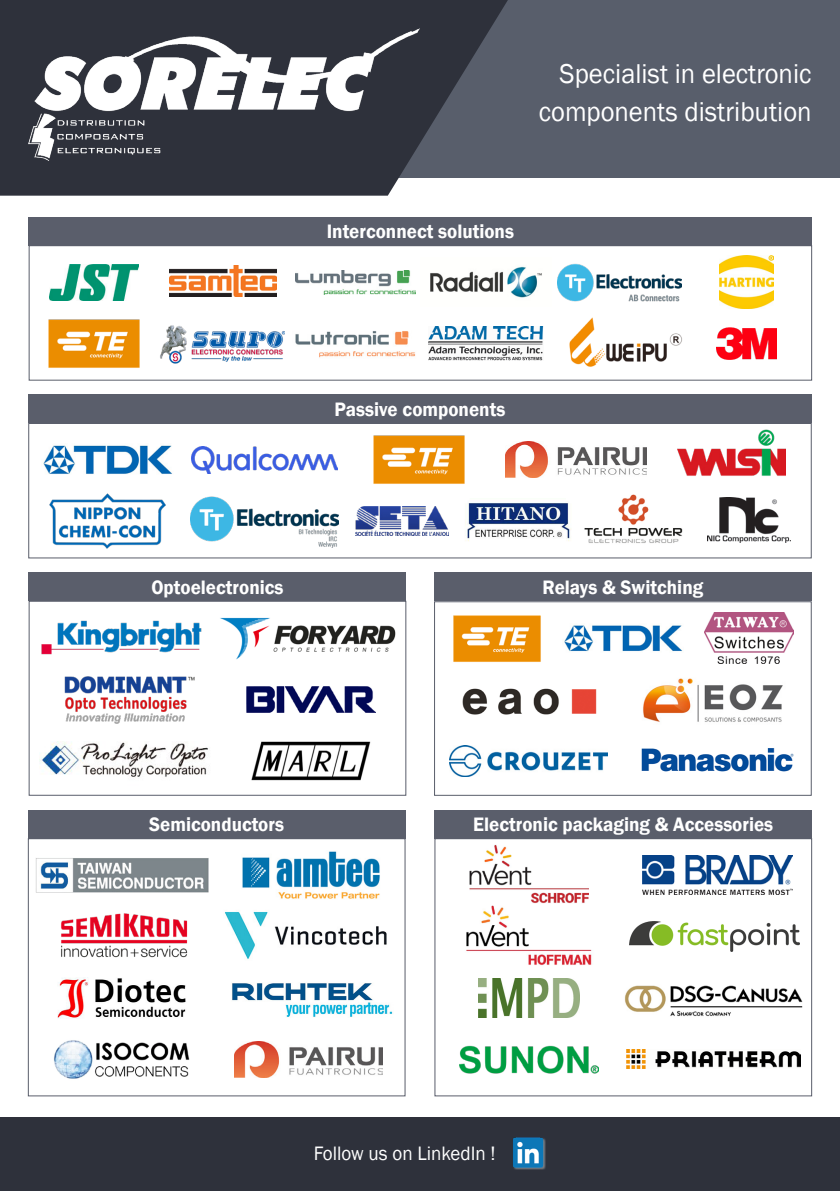
<style>
.page{position:relative;width:840px;height:1191px;background:#fff}
.page>*{position:absolute;margin:0;border:0;box-sizing:border-box;transform-origin:0 0}
.t1{font:28px "Franklin Gothic";color:#fff;scale:.95 1}
.t2{font:600 20px "Franklin Gothic";color:#fff;scale:.95 1}
.Texte_contenu_noir{font:20px "Franklin Gothic";color:#fff;scale:.95 1}
</style>
<div class="page">
<div style="left:0;top:0;width:839px;height:178px;background:#585e6b"></div>
<svg style="left:0;top:0;width:507px;height:196px;fill:#2e313b"></svg>
<img style="left:28px;top:28px;width:392px;height:132px">
<div style="left:0;top:1117px;width:839px;height:74px;background:#2e313b"></div>
<div style="left:512px;top:1137px;width:33px;height:32px;background:#9fa5a8;opacity:.75"></div>
<img style="left:512px;top:1137px;width:31px;height:31px">
<img style="left:49px;top:264px;width:90px;height:36px">
<div style="left:29px;top:217px;width:782px;height:28px;background:#5a5e6b"></div>
<img style="left:170px;top:265px;width:106px;height:31px">
<img style="left:48px;top:319px;width:92px;height:49px">
<img style="left:295px;top:270px;width:120px;height:24px">
<img style="left:160px;top:325px;width:124px;height:39px">
<img style="left:430px;top:266px;width:112px;height:32px">
<img style="left:719px;top:256px;width:54px;height:53px">
<img style="left:716px;top:328px;width:59px;height:31px">
<img style="left:569px;top:317px;width:112px;height:50px">
<img style="left:557px;top:263px;width:124px;height:39px">
<img style="left:41px;top:620px;width:161px;height:35px">
<img style="left:251px;top:741px;width:120px;height:40px">
<img style="left:246px;top:686px;width:129px;height:26px">
<img style="left:220px;top:617px;width:176px;height:43px">
<img style="left:64px;top:676px;width:131px;height:48px">
<img style="left:469px;top:845px;width:119px;height:59px">
<img style="left:642px;top:855px;width:149px;height:39px">
<img style="left:459px;top:1045px;width:139px;height:29px">
<img style="left:629px;top:921px;width:170px;height:31px">
<img style="left:478px;top:978px;width:101px;height:39px">
<div style="left:29px;top:245px;width:782px;height:135px;border:1px solid #5a5e6b"></div>
<div style="left:29px;top:572px;width:377px;height:29px;background:#5a5e6b"></div>
<div style="left:29px;top:601px;width:377px;height:194px;border:1px solid #5a5e6b"></div>
<div style="left:434px;top:809px;width:377px;height:29px;background:#5a5e6b"></div>
<div style="left:434px;top:838px;width:377px;height:258px;border:1px solid #5a5e6b"></div>
<img style="left:295px;top:331px;width:121px;height:27px">
<img style="left:428px;top:327px;width:115px;height:33px">
<img style="left:466px;top:905px;width:126px;height:60px">
<img style="left:40px;top:741px;width:168px;height:36px">
<img style="left:624px;top:985px;width:179px;height:32px">
<img style="left:626px;top:1049px;width:174px;height:20px">
<img style="left:36px;top:858px;width:172px;height:34px">
<img style="left:242px;top:851px;width:138px;height:48px">
<img style="left:234px;top:1041px;width:148px;height:36px">
<img style="left:225px;top:912px;width:162px;height:47px">
<img style="left:57px;top:977px;width:129px;height:41px">
<div style="left:28px;top:809px;width:377px;height:29px;background:#5a5e6b"></div>
<img style="left:232px;top:983px;width:161px;height:34px">
<img style="left:61px;top:913px;width:126px;height:44px">
<img style="left:54px;top:1040px;width:136px;height:39px">
<div style="left:28px;top:838px;width:377px;height:258px;border:1px solid #5a5e6b"></div>
<img style="left:453px;top:615px;width:88px;height:47px">
<img style="left:462px;top:688px;width:135px;height:27px">
<img style="left:704px;top:612px;width:88px;height:52px">
<img style="left:449px;top:745px;width:158px;height:32px">
<img style="left:643px;top:678px;width:140px;height:44px">
<div style="left:434px;top:572px;width:377px;height:29px;background:#5a5e6b"></div>
<div style="left:434px;top:601px;width:377px;height:194px;border:1px solid #5a5e6b"></div>
<img style="left:641px;top:748px;width:153px;height:24px">
<img style="left:564px;top:625px;width:119px;height:27px">
<img style="left:43px;top:445px;width:129px;height:29px">
<img style="left:49px;top:493px;width:117px;height:56px">
<img style="left:190px;top:496px;width:148px;height:51px">
<img style="left:505px;top:442px;width:141px;height:35px">
<img style="left:373px;top:435px;width:92px;height:49px">
<img style="left:707px;top:497px;width:82px;height:46px">
<img style="left:191px;top:446px;width:146px;height:27px">
<img style="left:465px;top:503px;width:106px;height:38px">
<img style="left:677px;top:429px;width:108px;height:47px">
<img style="left:584px;top:494px;width:99px;height:49px">
<div style="left:28px;top:394px;width:783px;height:29px;background:#5a5e6b"></div>
<div style="left:28px;top:423px;width:783px;height:135px;border:1px solid #5a5e6b"></div>
<img style="left:356px;top:506px;width:92px;height:29px">
<p class="t1" style="left:559px;top:56px;width:266px">Specialist in electronic</p>
<p class="t1" style="left:538px;top:94px;width:288px">components distribution</p>
<p class="t2" style="left:326px;top:219px;width:199px">Interconnect solutions</p>
<p class="t2" style="left:334px;top:397px;width:181px">Passive components</p>
<p class="t2" style="left:151px;top:574px;width:140px">Optoelectronics</p>
<p class="t2" style="left:542px;top:574px;width:171px">Relays &amp; Switching</p>
<p class="t2" style="left:149px;top:812px;width:144px">Semiconductors</p>
<p class="t2" style="left:473px;top:812px;width:317px">Electronic packaging &amp; Accessories</p>
<p class="Texte_contenu_noir" style="left:313px;top:1140px;width:193px">Follow us on LinkedIn !</p>
</div>
